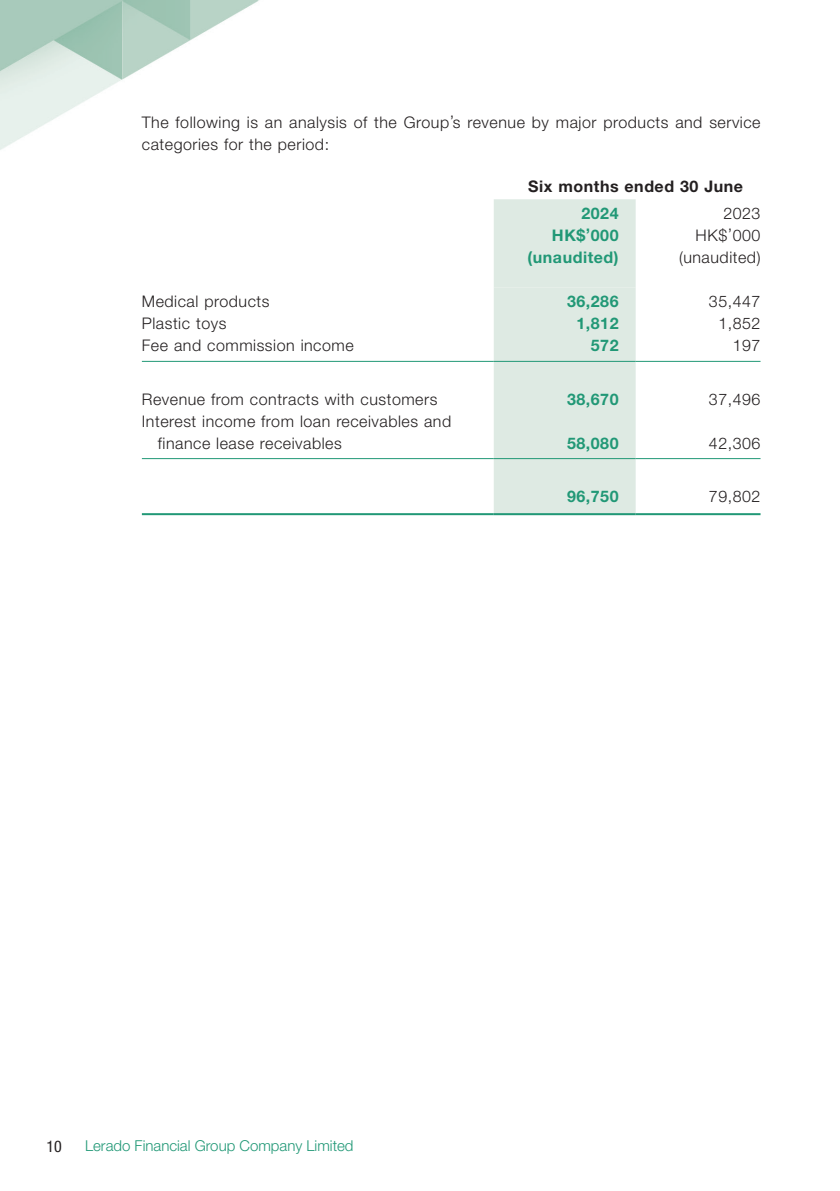
<style>
.page{position:relative;width:840px;height:1191px;background:#fff}
.page>*{position:absolute;margin:0;border:0;box-sizing:border-box;transform-origin:0 0}
.t1{font:300 16px/22px "Helvetica Neue LT Std";letter-spacing:.035em;color:#231f20}
.t2{font:700 16px "Helvetica Neue LT Std";letter-spacing:.035em;color:#219876}
.t3{font:700 16px "Helvetica Neue LT Std";letter-spacing:.035em;color:#231f20}
.t4{font:condensed 16px "Helvetica Neue LT Std";color:#231f20}
.t5{font:300 15px "Helvetica Neue LT Std";color:#219876}
</style>
<div class="page">
<img style="left:0;top:0;width:761px;height:516px">
<div style="left:493px;top:199px;width:142px;height:314px;background:#deeae3"></div>
<hr style="left:142px;top:361px;width:351px;height:1px;background:#219876">
<hr style="left:493px;top:361px;width:142px;height:1px;background:#219876">
<hr style="left:635px;top:361px;width:125px;height:1px;background:#219876">
<hr style="left:142px;top:458px;width:351px;height:1px;background:#219876">
<hr style="left:493px;top:458px;width:142px;height:1px;background:#219876">
<hr style="left:635px;top:458px;width:125px;height:1px;background:#219876">
<hr style="left:142px;top:513px;width:351px;height:2px;background:#219876">
<hr style="left:493px;top:513px;width:142px;height:2px;background:#219876">
<hr style="left:635px;top:513px;width:125px;height:2px;background:#219876">
<p class="t1" style="left:142px;top:111px;width:620px">The following is an analysis of the Group’s revenue by major products and service categories for the period:</p>
<p class="t3" style="left:528px;top:176px;width:216px">Six months ended 30 June</p>
<p class="t2" style="left:581px;top:204px;width:39px">2024</p>
<p class="t1" style="left:723px;top:202px;width:39px">2023</p>
<p class="t2" style="left:551px;top:226px;width:68px">HK$’000</p>
<p class="t1" style="left:695px;top:224px;width:66px">HK$’000</p>
<p class="t2" style="left:527px;top:248px;width:92px">(unaudited)</p>
<p class="t1" style="left:678px;top:246px;width:83px">(unaudited)</p>
<p class="t1" style="left:142px;top:290px;width:129px">Medical products</p>
<p class="t2" style="left:566px;top:292px;width:53px">36,286</p>
<p class="t1" style="left:708px;top:290px;width:53px">35,447</p>
<p class="t1" style="left:142px;top:312px;width:86px">Plastic toys</p>
<p class="t2" style="left:576px;top:314px;width:44px">1,812</p>
<p class="t1" style="left:718px;top:312px;width:44px">1,852</p>
<p class="t1" style="left:142px;top:334px;width:213px">Fee and commission income</p>
<p class="t2" style="left:590px;top:336px;width:29px">572</p>
<p class="t1" style="left:732px;top:334px;width:29px">197</p>
<p class="t1" style="left:142px;top:387px;width:297px">Revenue from contracts with customers</p>
<p class="t2" style="left:566px;top:389px;width:53px">38,670</p>
<p class="t1" style="left:708px;top:387px;width:53px">37,496</p>
<p class="t1" style="left:158px;top:409px;width:295px;text-indent:-16px">Interest income from loan receivables and finance lease receivables</p>
<p class="t2" style="left:566px;top:433px;width:53px">58,080</p>
<p class="t1" style="left:708px;top:431px;width:53px">42,306</p>
<p class="t2" style="left:566px;top:486px;width:53px">96,750</p>
<p class="t1" style="left:708px;top:485px;width:53px">79,802</p>
<p class="t4" style="left:47px;top:1137px;width:17px">10</p>
<p class="t5" style="left:85px;top:1136px;width:270px">Lerado Financial Group Company Limited</p>
</div>
